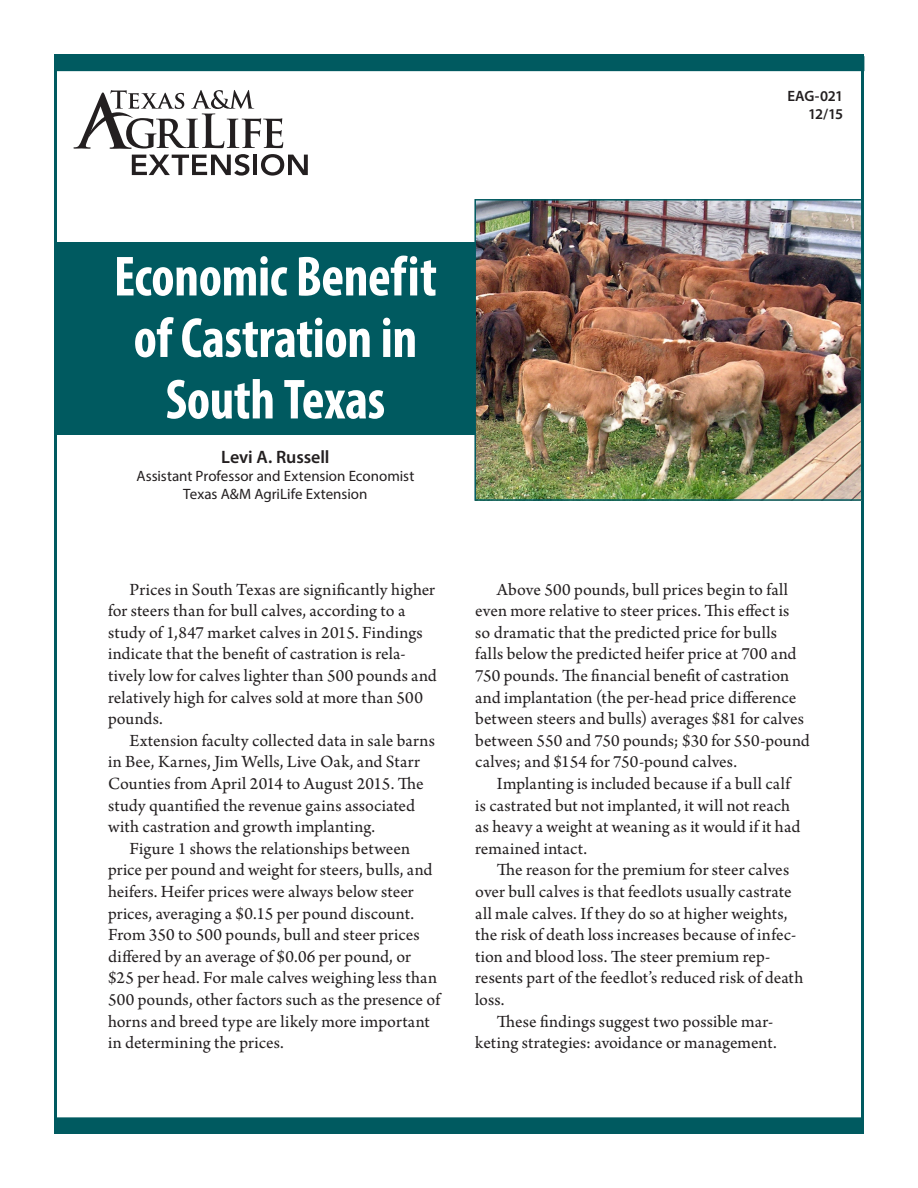
<style>
.page{position:relative;width:918px;height:1188px;background:#fff}
.page>*{position:absolute;margin:0;border:0;box-sizing:border-box;transform-origin:0 0}
.t1{font:700 condensed 57px/61.5px "Myriad Pro";letter-spacing:-.005em;color:#fff;text-align:center;scale:.95 1}
.body_text{font:18px/21.6px "Arno Pro";letter-spacing:.005em;color:#231f20}
.t2{font:600 18px "Myriad Pro";letter-spacing:-.005em;color:#231f20}
.t3{font:15px "Myriad Pro";color:#231f20}
.t4{font:600 15px "Myriad Pro";letter-spacing:-.035em;color:#231f20}
</style>
<div class="page">
<div style="left:56px;top:56px;width:808px;height:15px;background:#005a60"></div>
<div style="left:56px;top:243px;width:806px;height:192px;background:#005a60"></div>
<svg style="left:73px;top:90px;width:235px;height:86px"></svg>
<div style="left:56px;top:1118px;width:808px;height:15px;background:#005a60"></div>
<img style="left:477px;top:202px;width:383px;height:296px">
<div style="left:474px;top:199px;width:389px;height:302px;border:2px solid #005a60"></div>
<p class="t4" style="left:787px;top:87px;width:57px">EAG-021</p>
<p class="t4" style="left:808px;top:105px;width:37px">12/15</p>
<p class="t1" style="left:114px;top:245px;width:342px">Economic Benefit of Castration in<br>South Texas</p>
<p class="t2" style="left:221px;top:446px;width:110px">Levi A. Russell</p>
<p class="t3" style="left:136px;top:467px;width:279px">Assistant Professor and Extension Economist</p>
<p class="t3" style="left:183px;top:485px;width:186px">Texas A&amp;M AgriLife Extension</p>
<p class="body_text" style="left:108px;top:579px;width:330px;text-indent:22px">Prices in South Texas are significantly higher for steers than for bull calves, according to a study of 1,847 market calves in 2015. Findings indicate that the benefit of castration is rela&shy;tively low for calves lighter than 500 pounds and relatively high for calves sold at more than 500 pounds.</p>
<p class="body_text" style="left:108px;top:731px;width:328px;text-indent:22px">Extension faculty collected data in sale barns in Bee, Karnes, Jim Wells, Live Oak, and Starr Counties from April 2014 to August 2015. The study quantified the revenue gains associated with castration and growth implanting.</p>
<p class="body_text" style="left:108px;top:839px;width:334px;text-indent:22px">Figure 1 shows the relationships between price per pound and weight for steers, bulls, and heifers. Heifer prices were always below steer prices, averaging a $0.15 per pound discount.<br>From 350 to 500 pounds, bull and steer prices differed by an average of $0.06 per pound, or $25 per head. For male calves weighing less than 500 pounds, other factors such as the presence of horns and breed type are likely more important in determining the prices.</p>
<p class="body_text" style="left:475px;top:579px;width:336px;text-indent:22px">Above 500 pounds, bull prices begin to fall even more relative to steer prices. This effect is<br>so dramatic that the predicted price for bulls<br>falls below the predicted heifer price at 700 and 750 pounds. The financial benefit of castration and implantation (the per-head price difference between steers and bulls) averages $81 for calves between 550 and 750 pounds; $30 for 550-pound calves; and $154 for 750-pound calves.</p>
<p class="body_text" style="left:475px;top:774px;width:327px;text-indent:22px">Implanting is included because if a bull calf is castrated but not implanted, it will not reach as heavy a weight at weaning as it would if it had remained intact.</p>
<p class="body_text" style="left:475px;top:860px;width:330px;text-indent:22px">The reason for the premium for steer calves over bull calves is that feedlots usually castrate all male calves. If they do so at higher weights, the risk of death loss increases because of infec&shy;tion and blood loss. The steer premium rep&shy;resents part of the feedlot’s reduced risk of death loss.</p>
<p class="body_text" style="left:475px;top:1011px;width:303px;text-align:right">These findings suggest two possible mar&shy;keting strategies: avoidance or management.</p>
</div>
